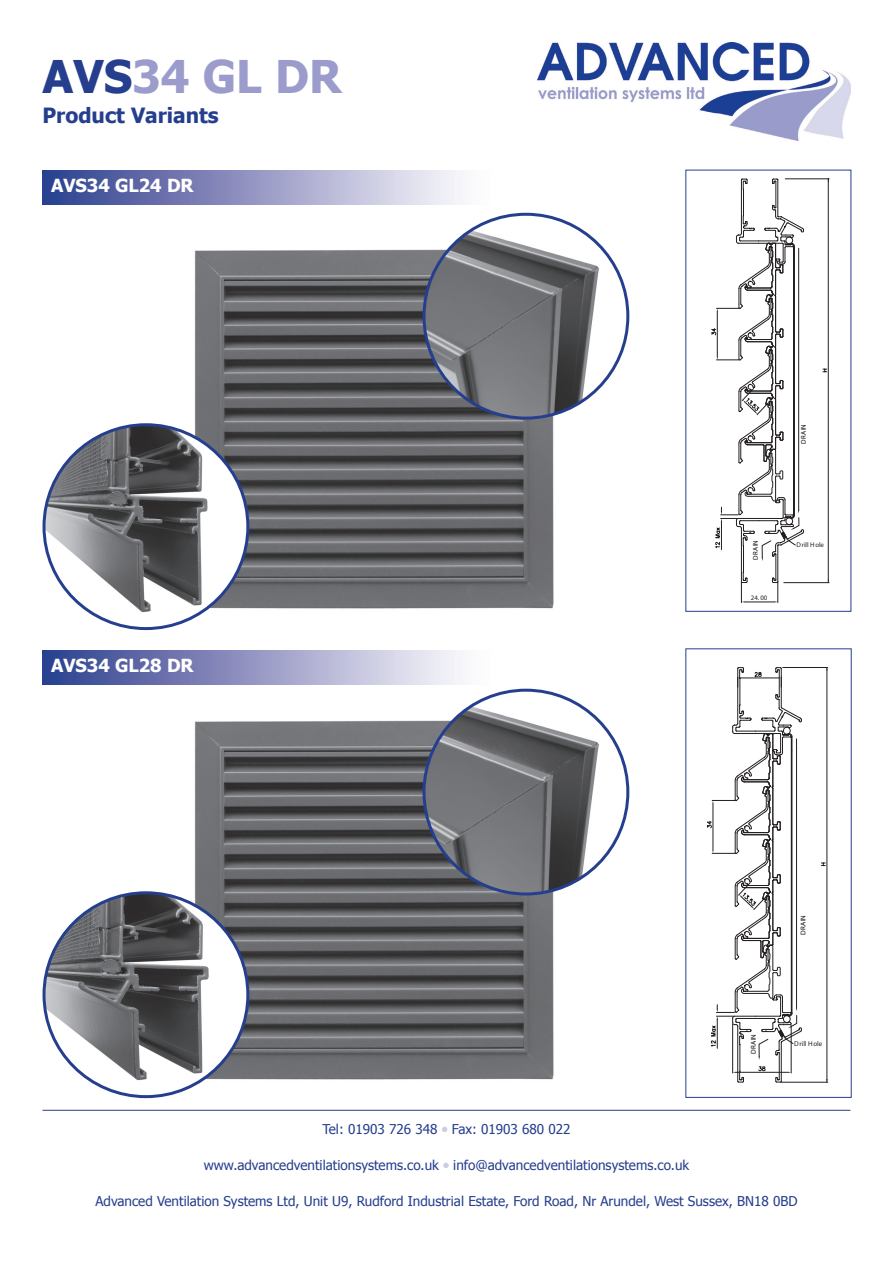
<style>
.page{position:relative;width:893px;height:1263px;background:#fff}
.page>*{position:absolute;margin:0;border:0;box-sizing:border-box;transform-origin:0 0}
.t1{font:700 45px "Tahoma";color:#9b9ccc}
.t2{font:700 21px "Tahoma";color:#253f8e}
.t3{font:700 18px "Tahoma";color:#fff}
.t4{font:13.5px "Tahoma";color:#253f8e}
.t5{font:6.9px "Eras Medium ITC";letter-spacing:.05em;color:#040503}
.t6{font:6.9px "Eras Medium ITC";letter-spacing:-.005em;color:#231f20}
.t7{font:6.75px "Eras Medium ITC";letter-spacing:-.005em;color:#231f20}
.t8{font:6.75px "Eras Medium ITC";letter-spacing:.05em;color:#040503}
.s1{color:#253f8e}
</style>
<div class="page">
<hr style="left:43px;top:1110px;width:807px;height:1px;background:#253f8e">
<img style="left:174px;top:249px;width:380px;height:378px">
<img style="left:537px;top:43px;width:313px;height:98px">
<div style="left:43px;top:170px;width:477px;height:34px;background:linear-gradient(to right,#2f3d8e,#fff)"></div>
<svg style="left:711px;top:179px;width:118px;height:424px"></svg>
<svg style="left:707px;top:667px;width:121px;height:416px"></svg>
<div style="left:686px;top:658px;width:42px;height:45px;background:#fff"></div>
<div style="left:685px;top:648px;width:167px;height:450px;border:1px solid #253f8e"></div>
<div style="left:43px;top:650px;width:477px;height:34px;background:linear-gradient(to right,#2f3d8e,#fff)"></div>
<img style="left:424px;top:214px;width:191px;height:204px">
<img style="left:174px;top:720px;width:380px;height:375px">
<div style="left:44px;top:425px;width:204px;height:204px;background:#fff;border-radius:50%"></div>
<img style="left:44px;top:425px;width:171px;height:196px">
<div style="left:44px;top:893px;width:204px;height:204px;background:#fff;border-radius:50%"></div>
<img style="left:44px;top:893px;width:174px;height:196px">
<img style="left:424px;top:690px;width:191px;height:204px">
<h1 class="t1" style="left:43px;top:45px;width:301px"><span class="s1">AVS</span>34 GL DR</h1>
<h2 class="t2" style="left:43px;top:101px;width:178px">Product Variants</h2>
<h3 class="t3" style="left:51px;top:173px;width:144px">AVS34 GL24 DR</h3>
<h3 class="t3" style="left:51px;top:653px;width:144px">AVS34 GL28 DR</h3>
<p class="t8" style="left:799px;top:444px;width:21px;rotate:-90deg">DRAIN</p>
<p class="t8" style="left:751px;top:560px;width:21px;rotate:-90deg">DRAIN</p>
<p class="t7" style="left:751px;top:594px;width:18px">24. 00</p>
<p class="t7" style="left:797px;top:541px;width:29px">Drill Hole</p>
<p class="t5" style="left:799px;top:935px;width:22px;rotate:-90deg">DRAIN</p>
<p class="t5" style="left:749px;top:1054px;width:22px;rotate:-90deg">DRAIN</p>
<p class="t6" style="left:794px;top:1039px;width:30px">Drill Hole</p>
<p class="t4" style="left:322px;top:1120px;width:250px">Tel: 01903 726 348 <sup>●</sup> Fax: 01903 680 022</p>
<p class="t4" style="left:204px;top:1156px;width:487px">www.advancedventilationsystems.co.uk <sup>●</sup> info@advancedventilationsystems.co.uk</p>
<p class="t4" style="left:95px;top:1192px;width:704px">Advanced Ventilation Systems Ltd, Unit U9, Rudford Industrial Estate, Ford Road, Nr Arundel, West Sussex, BN18 0BD</p>
</div>
